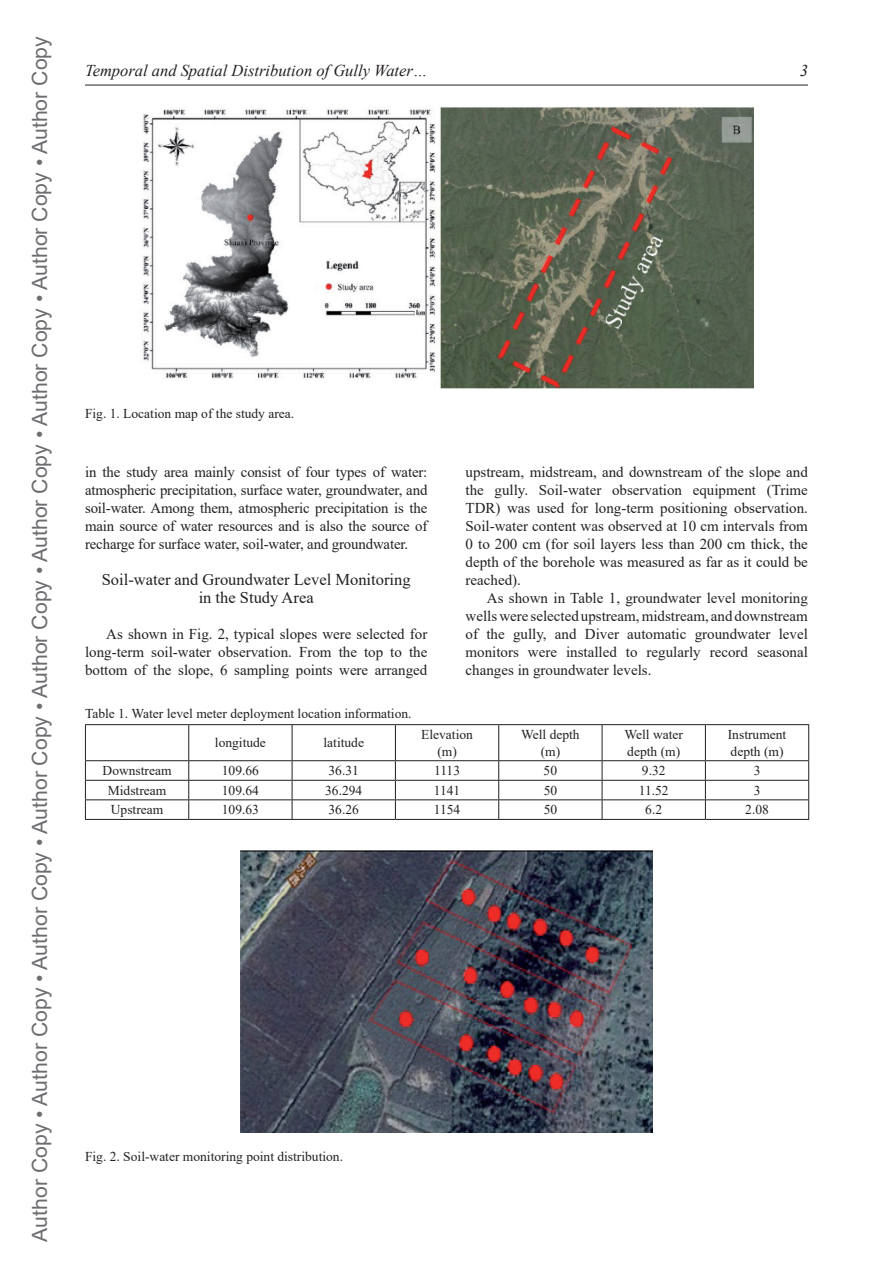
<style>
.page{position:relative;width:893px;height:1263px;background:#fff}
.page>*{position:absolute;margin:0;border:0;box-sizing:border-box;transform-origin:0 0}
.t1{font:21px "Arial";color:#6c6d70}
.t2{font:16.5px/18px "Times New Roman";color:#231f20;text-align:center}
.t3{font:italic 16.5px "Times New Roman";color:#231f20}
.t4{font:15px/18px "Times New Roman";color:#231f20;text-align:justify}
.t5{font:13.5px/16.5px "Times New Roman";color:#231f20}
</style>
<div class="page">
<hr style="left:85px;top:85px;width:723px;height:1px;background:#231f20">
<img style="left:142px;top:107px;width:611px;height:282px">
<hr style="left:85px;top:724px;width:104px;height:1px;background:#231f20">
<hr style="left:85px;top:725px;width:1px;height:35px;background:#231f20">
<hr style="left:189px;top:724px;width:103px;height:1px;background:#231f20">
<hr style="left:188px;top:725px;width:1px;height:35px;background:#231f20">
<hr style="left:292px;top:724px;width:103px;height:1px;background:#231f20">
<hr style="left:292px;top:725px;width:1px;height:35px;background:#231f20">
<hr style="left:395px;top:724px;width:104px;height:1px;background:#231f20">
<hr style="left:395px;top:725px;width:1px;height:35px;background:#231f20">
<hr style="left:499px;top:724px;width:103px;height:1px;background:#231f20">
<hr style="left:498px;top:725px;width:1px;height:35px;background:#231f20">
<hr style="left:602px;top:724px;width:103px;height:1px;background:#231f20">
<hr style="left:602px;top:725px;width:1px;height:35px;background:#231f20">
<hr style="left:705px;top:724px;width:104px;height:1px;background:#231f20">
<hr style="left:705px;top:725px;width:1px;height:35px;background:#231f20">
<hr style="left:808px;top:725px;width:1px;height:35px;background:#231f20">
<hr style="left:85px;top:760px;width:104px;height:1px;background:#231f20">
<hr style="left:189px;top:760px;width:103px;height:1px;background:#231f20">
<hr style="left:292px;top:760px;width:103px;height:1px;background:#231f20">
<hr style="left:395px;top:760px;width:104px;height:1px;background:#231f20">
<hr style="left:499px;top:760px;width:103px;height:1px;background:#231f20">
<hr style="left:602px;top:760px;width:103px;height:1px;background:#231f20">
<hr style="left:705px;top:760px;width:104px;height:1px;background:#231f20">
<hr style="left:85px;top:780px;width:104px;height:1px;background:#231f20">
<hr style="left:189px;top:780px;width:103px;height:1px;background:#231f20">
<hr style="left:292px;top:780px;width:103px;height:1px;background:#231f20">
<hr style="left:395px;top:780px;width:104px;height:1px;background:#231f20">
<hr style="left:499px;top:780px;width:103px;height:1px;background:#231f20">
<hr style="left:602px;top:780px;width:103px;height:1px;background:#231f20">
<hr style="left:705px;top:780px;width:104px;height:1px;background:#231f20">
<hr style="left:85px;top:799px;width:104px;height:1px;background:#231f20">
<svg style="left:85px;top:761px;width:1px;height:58px"></svg>
<hr style="left:189px;top:799px;width:103px;height:1px;background:#231f20">
<svg style="left:188px;top:761px;width:1px;height:58px"></svg>
<hr style="left:292px;top:799px;width:103px;height:1px;background:#231f20">
<svg style="left:292px;top:761px;width:1px;height:58px"></svg>
<hr style="left:395px;top:799px;width:104px;height:1px;background:#231f20">
<svg style="left:395px;top:761px;width:1px;height:58px"></svg>
<hr style="left:499px;top:799px;width:103px;height:1px;background:#231f20">
<svg style="left:498px;top:761px;width:1px;height:58px"></svg>
<hr style="left:602px;top:799px;width:103px;height:1px;background:#231f20">
<svg style="left:602px;top:761px;width:1px;height:58px"></svg>
<hr style="left:705px;top:799px;width:104px;height:1px;background:#231f20">
<svg style="left:705px;top:761px;width:1px;height:58px"></svg>
<svg style="left:808px;top:761px;width:1px;height:58px"></svg>
<hr style="left:85px;top:819px;width:104px;height:1px;background:#231f20">
<hr style="left:189px;top:819px;width:103px;height:1px;background:#231f20">
<hr style="left:292px;top:819px;width:103px;height:1px;background:#231f20">
<hr style="left:395px;top:819px;width:104px;height:1px;background:#231f20">
<hr style="left:499px;top:819px;width:103px;height:1px;background:#231f20">
<hr style="left:602px;top:819px;width:103px;height:1px;background:#231f20">
<hr style="left:705px;top:819px;width:104px;height:1px;background:#231f20">
<img style="left:240px;top:850px;width:413px;height:283px">
<h1 class="t1" style="left:25px;top:1242px;width:1207px;rotate:-90deg">Author Copy • Author Copy • Author Copy • Author Copy • Author Copy • Author Copy • Author Copy • Author Copy • Author Copy</h1>
<p class="t3" style="left:85px;top:59px;width:344px">Temporal and Spatial Distribution of Gully Water…</p>
<p class="t3" style="left:800px;top:59px;width:10px">3</p>
<p class="t5" style="left:85px;top:405px;width:211px">Fig. 1. Location map of the study area.</p>
<p class="t4" style="left:85px;top:462px;width:344px">in the study area mainly consist of four types of water: atmospheric precipitation, surface water, groundwater, and soil-water. Among them, atmospheric precipitation is the main source of water resources and is also the source of recharge for surface water, soil-water, and groundwater.</p>
<p class="t2" style="left:102px;top:570px;width:310px">Soil-water and Groundwater Level Monitoring in the Study Area</p>
<p class="t4" style="left:85px;top:624px;width:344px;text-indent:21px">As shown in Fig. 2, typical slopes were selected for long-term soil-water observation. From the top to the bottom of the slope, 6 sampling points were arranged</p>
<p class="t4" style="left:466px;top:462px;width:344px">upstream, midstream, and downstream of the slope and the gully. Soil-water observation equipment (Trime TDR) was used for long-term positioning observation.<br>Soil-water content was observed at 10 cm intervals from 0 to 200 cm (for soil layers less than 200 cm thick, the depth of the borehole was measured as far as it could be reached).</p>
<p class="t4" style="left:466px;top:588px;width:344px;text-indent:21px">As shown in Table 1, groundwater level monitoring wells were selected upstream, midstream, and downstream of the gully, and Diver automatic groundwater level monitors were installed to regularly record seasonal changes in groundwater levels.</p>
<p class="t5" style="left:215px;top:699px;width:198px;line-height:29.1px;text-indent:-130px">Table 1. Water level meter deployment location information. longitude</p>
<p class="t5" style="left:323px;top:734px;width:42px">latitude</p>
<p class="t5" style="left:421px;top:726px;width:53px;text-align:center">Elevation (m)</p>
<p class="t5" style="left:521px;top:726px;width:60px;text-align:center">Well depth (m)</p>
<p class="t5" style="left:624px;top:726px;width:60px">Well water depth (m)</p>
<p class="t5" style="left:728px;top:726px;width:60px">Instrument depth (m)</p>
<p class="t5" style="left:103px;top:762px;width:70px">Downstream</p>
<p class="t5" style="left:222px;top:762px;width:39px">109.66</p>
<p class="t5" style="left:329px;top:762px;width:32px">36.31</p>
<p class="t5" style="left:434px;top:762px;width:28px">1113</p>
<p class="t5" style="left:544px;top:762px;width:15px">50</p>
<p class="t5" style="left:642px;top:762px;width:25px">9.32</p>
<p class="t5" style="left:754px;top:762px;width:8px">3</p>
<p class="t5" style="left:108px;top:781px;width:60px">Midstream</p>
<p class="t5" style="left:222px;top:781px;width:39px">109.64</p>
<p class="t5" style="left:325px;top:781px;width:39px">36.294</p>
<p class="t5" style="left:434px;top:781px;width:28px">1141</p>
<p class="t5" style="left:544px;top:781px;width:15px">50</p>
<p class="t5" style="left:639px;top:781px;width:31px">11.52</p>
<p class="t5" style="left:754px;top:781px;width:8px">3</p>
<p class="t5" style="left:111px;top:801px;width:54px">Upstream</p>
<p class="t5" style="left:222px;top:801px;width:39px">109.63</p>
<p class="t5" style="left:329px;top:801px;width:32px">36.26</p>
<p class="t5" style="left:434px;top:801px;width:28px">1154</p>
<p class="t5" style="left:544px;top:801px;width:15px">50</p>
<p class="t5" style="left:645px;top:801px;width:18px">6.2</p>
<p class="t5" style="left:745px;top:801px;width:25px">2.08</p>
<p class="t5" style="left:85px;top:1147px;width:260px">Fig. 2. Soil-water monitoring point distribution.</p>
</div>
